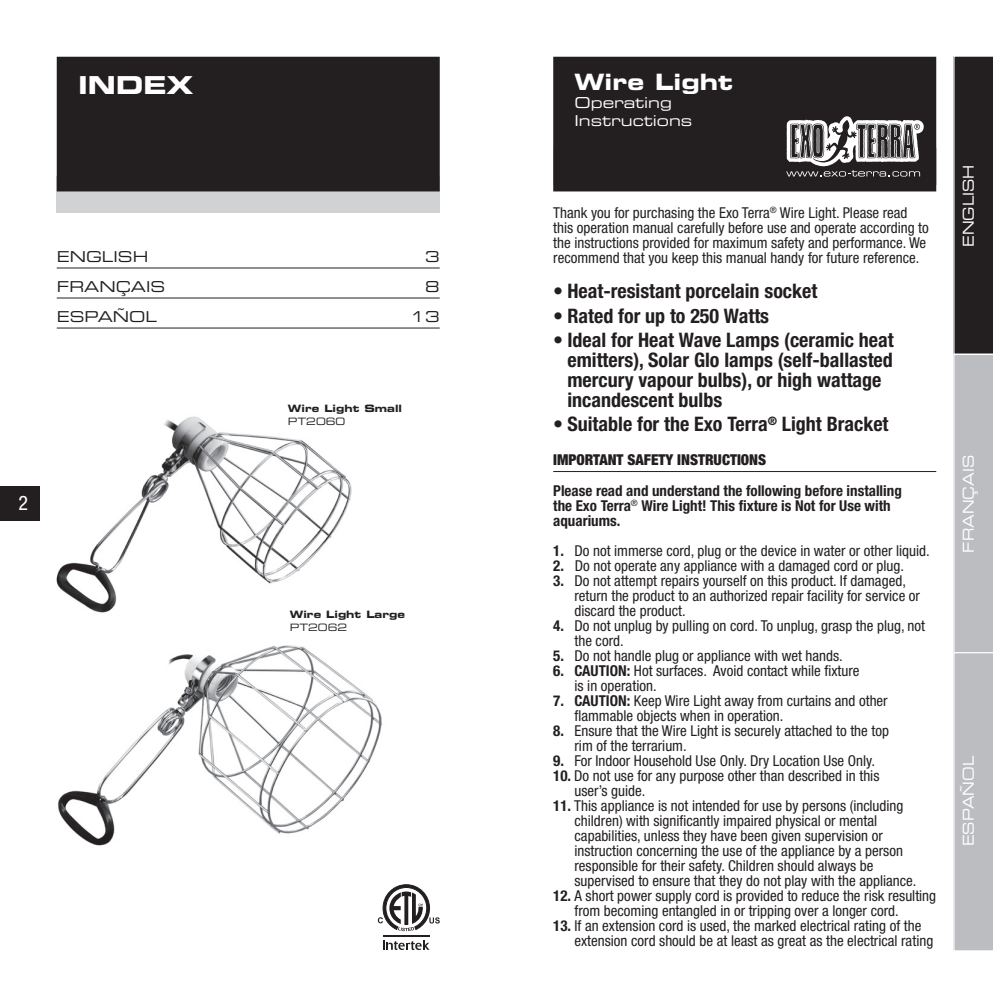
<style>
.page{position:relative;width:993px;height:1007px;background:#fff}
.page>*{position:absolute;margin:0;border:0;box-sizing:border-box;transform-origin:0 0}
.t1{font:24.75px "Eurostile Bold Extended Two";color:#fff}
.t2{font:22.5px "Eurostile Bold Extended Two";color:#fff}
.t3{font:700 condensed 20px/20px "Helvetica Neue";color:#231f20}
.t4{font:condensed 20px "Helvetica Neue";color:#fff}
.t5{font:condensed 15px/15px "Helvetica Neue";color:#231f20}
.t6{font:700 condensed 15px/15px "Helvetica Neue";color:#231f20}
.t7{font:900 condensed 15px "Helvetica Neue";color:#231f20}
.t8{font:15px "Eurostile Extended Two";color:#231f20}
.t9{font:15px "Eurostile Extended Two";color:#fff;scale:.9 1}
.t10{font:15px/18px "Eurostile Extended Two";color:#fff}
.t11{font:10.25px "Eurostile Bold Extended Two";color:#231f20}
.t12{font:10.25px "Eurostile Extended Two";color:#231f20}
.s1{font-weight:700}
</style>
<div class="page">
<div style="left:0;top:486px;width:39px;height:34px;background:#231f20"></div>
<img style="left:57px;top:416px;width:325px;height:504px">
<hr style="left:553px;top:471px;width:382px;height:1px;background:#231f20">
<div style="left:554px;top:58px;width:380px;height:132px;background:#231f20"></div>
<div style="left:553px;top:57px;width:382px;height:134px;border:2px solid #231f20"></div>
<svg style="left:786px;top:116px;width:137px;height:60px"></svg>
<div style="left:57px;top:176px;width:382px;height:37px;background:#d1d2d4"></div>
<div style="left:58px;top:58px;width:380px;height:132px;background:#231f20"></div>
<div style="left:57px;top:57px;width:382px;height:134px;border:2px solid #231f20"></div>
<hr style="left:57px;top:267px;width:382px;height:1px;background:#231f20">
<hr style="left:57px;top:297px;width:382px;height:1px;background:#231f20">
<hr style="left:57px;top:327px;width:382px;height:1px;background:#231f20">
<svg style="left:953px;top:56px;width:39px;height:895px;background:#8d8c8e"></svg>
<hr style="left:383px;top:934px;width:46px;height:1px;background:#231f20">
<svg style="left:383px;top:940px;width:46px;height:10px"></svg>
<svg style="left:378px;top:884px;width:61px;height:47px"></svg>
<h1 class="t1" style="left:78px;top:68px;width:117px">INDEX</h1>
<p class="t8" style="left:57px;top:246px;width:93px">ENGLISH</p>
<p class="t8" style="left:425px;top:246px;width:16px">3</p>
<p class="t8" style="left:57px;top:276px;width:110px">FRANÇAIS</p>
<p class="t8" style="left:425px;top:276px;width:16px">8</p>
<p class="t8" style="left:57px;top:306px;width:102px">ESPAÑOL</p>
<p class="t8" style="left:410px;top:306px;width:30px">13</p>
<h3 class="t4" style="left:19px;top:491px;width:11px">2</h3>
<p class="t11" style="left:288px;top:401px;width:115px">Wire Light Small</p>
<p class="t12" style="left:288px;top:414px;width:59px">PT2060</p>
<p class="t11" style="left:290px;top:607px;width:117px">Wire Light Large</p>
<p class="t12" style="left:290px;top:620px;width:59px">PT2062</p>
<h2 class="t2" style="left:574px;top:66px;width:160px">Wire Light</h2>
<p class="t10" style="left:574px;top:93px;width:119px">Operating<br>Instructions</p>
<p class="t5" style="left:553px;top:205px;width:377px">Thank you for purchasing the Exo Terra<sup>®</sup> Wire Light. Please read this operation manual carefully before use and operate according to the instructions provided for maximum safety and performance. We recommend that you keep this manual handy for future reference.</p>
<h3 class="t3" style="left:553px;top:281px;width:265px">• Heat-resistant porcelain socket</h3>
<h3 class="t3" style="left:553px;top:305px;width:217px">• Rated for up to 250 Watts</h3>
<h3 class="t3" style="left:567px;top:329px;width:327px;text-indent:-14px">• Ideal for Heat Wave Lamps (ceramic heat emitters), Solar Glo lamps (self-ballasted mercury vapour bulbs), or high wattage incandescent bulbs</h3>
<h3 class="t3" style="left:553px;top:414px;width:337px">• Suitable for the Exo Terra<sup>®</sup> Light Bracket</h3>
<p class="t7" style="left:553px;top:451px;width:214px">IMPORTANT SAFETY INSTRUCTIONS</p>
<p class="t6" style="left:553px;top:482px;width:350px">Please read and understand the following before installing the Exo Terra<sup>®</sup> Wire Light! This fixture is Not for Use with aquariums.</p>
<p class="t5" style="left:553px;top:542px;width:378px"><span class="s1">1.</span> Do not immerse cord, plug or the device in water or other liquid.</p>
<p class="t5" style="left:553px;top:557px;width:352px"><span class="s1">2.</span> Do not operate any appliance with a damaged cord or plug.</p>
<p class="t5" style="left:574px;top:572px;width:347px;text-indent:-21px"><span class="s1">3.</span> Do not attempt repairs yourself on this product. If damaged, return the product to an authorized repair facility for service or discard the product.</p>
<p class="t5" style="left:574px;top:617px;width:352px;text-indent:-21px"><span class="s1">4.</span> Do not unplug by pulling on cord. To unplug, grasp the plug, not the cord.</p>
<p class="t5" style="left:553px;top:647px;width:291px"><span class="s1">5.</span> Do not handle plug or appliance with wet hands.</p>
<p class="t5" style="left:574px;top:662px;width:286px;text-indent:-21px"><span class="s1">6. CAUTION:</span> Hot surfaces. Avoid contact while fixture is in operation.</p>
<p class="t5" style="left:574px;top:692px;width:314px;text-indent:-21px"><span class="s1">7. CAUTION:</span> Keep Wire Light away from curtains and other flammable objects when in operation.</p>
<p class="t5" style="left:574px;top:722px;width:316px;text-indent:-21px"><span class="s1">8.</span> Ensure that the Wire Light is securely attached to the top rim of the terrarium.</p>
<p class="t5" style="left:553px;top:752px;width:323px"><span class="s1">9.</span> For Indoor Household Use Only. Dry Location Use Only.</p>
<p class="t5" style="left:574px;top:767px;width:306px;text-indent:-21px"><span class="s1">10.</span> Do not use for any purpose other than described in this user’s guide.</p>
<p class="t5" style="left:574px;top:797px;width:343px;text-indent:-21px"><span class="s1">11.</span> This appliance is not intended for use by persons (including children) with significantly impaired physical or mental capabilities, unless they have been given supervision or instruction concerning the use of the appliance by a person responsible for their safety. Children should always be supervised to ensure that they do not play with the appliance.</p>
<p class="t5" style="left:574px;top:887px;width:363px;text-indent:-21px"><span class="s1">12.</span> A short power supply cord is provided to reduce the risk resulting from becoming entangled in or tripping over a longer cord.</p>
<p class="t5" style="left:574px;top:917px;width:360px;text-indent:-21px"><span class="s1">13.</span> If an extension cord is used, the marked electrical rating of the extension cord should be at least as great as the electrical rating</p>
<p class="t9" style="left:957px;top:247px;width:93px;rotate:-90deg">ENGLISH</p>
<p class="t9" style="left:957px;top:552px;width:107px;rotate:-90deg">français</p>
<p class="t9" style="left:957px;top:846px;width:102px;rotate:-90deg">ESPAÑOL</p>
</div>
